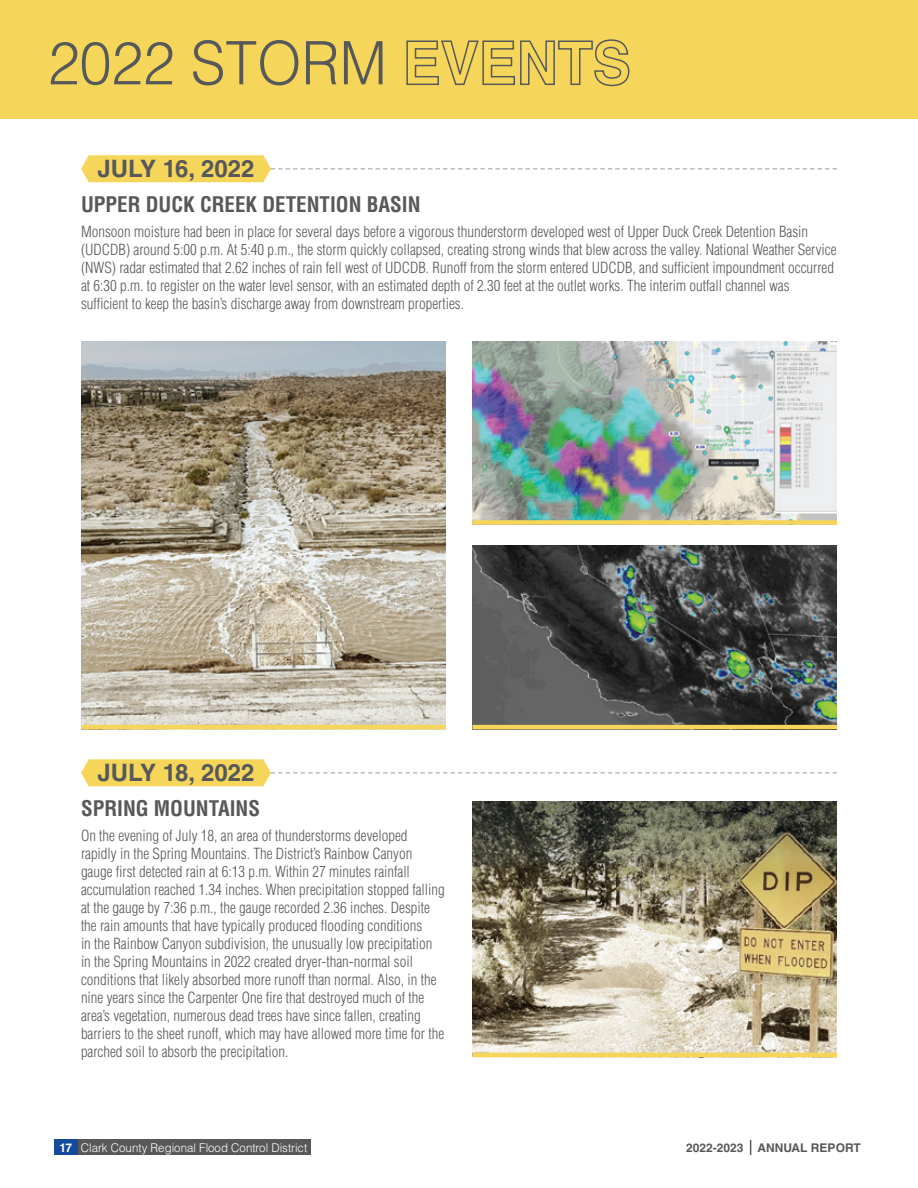
<style>
.page{position:relative;width:918px;height:1188px;background:#fff}
.page>*{position:absolute;margin:0;border:0;box-sizing:border-box;transform-origin:0 0}
.t1{font:300 60px "Helvetica LT Std";color:#57585a;scale:.95 1}
.t2{font:700 24px "Helvetica LT Std";color:#57585a}
.t3{font:700 condensed 21px "Helvetica LT Std";color:#57585a}
.t4{font:300 condensed 15px/18px "Helvetica LT Std";color:#57585a}
.t5{font:300 12px "Helvetica LT Std";color:#fff;scale:.96 1}
.t6{font:700 12px "Helvetica LT Std";color:#57585a}
.s1{font-weight:700}
</style>
<div class="page">
<div style="left:0;top:0;width:918px;height:118px;background:#f5d55a"></div>
<svg style="left:81px;top:155px;width:756px;height:27px"></svg>
<svg style="left:81px;top:759px;width:756px;height:27px"></svg>
<img style="left:81px;top:341px;width:365px;height:384px">
<img style="left:472px;top:341px;width:365px;height:179px">
<img style="left:472px;top:801px;width:365px;height:252px">
<img style="left:472px;top:546px;width:365px;height:179px">
<hr style="left:81px;top:725px;width:365px;height:4px;background:#f5d55a">
<div style="left:472px;top:520px;width:365px;height:5px;background:#f5d55a"></div>
<hr style="left:472px;top:1053px;width:365px;height:4px;background:#f5d55a">
<hr style="left:472px;top:725px;width:365px;height:4px;background:#f5d55a">
<div style="left:54px;top:1140px;width:24px;height:15px;background:#134a9b"></div>
<div style="left:78px;top:1140px;width:233px;height:15px;background:#57585a"></div>
<svg style="left:750px;top:1140px;width:1px;height:15px"></svg>
<h1 class="t1" style="left:48px;top:26px;width:615px">2022 STORM <span class="s1">EVENTS</span></h1>
<h2 class="t2" style="left:98px;top:154px;width:158px">JULY 16, 2022</h2>
<h3 class="t3" style="left:81px;top:192px;width:341px">UPPER DUCK CREEK DETENTION BASIN</h3>
<p class="t4" style="left:81px;top:223px;width:757px">Monsoon moisture had been in place for several days before a vigorous thunderstorm developed west of Upper Duck Creek Detention Basin (UDCDB) around 5:00 p.m. At 5:40 p.m., the storm quickly collapsed, creating strong winds that blew across the valley. National Weather Service (NWS) radar estimated that 2.62 inches of rain fell west of UDCDB. Runoff from the storm entered UDCDB, and sufficient impoundment occurred at 6:30 p.m. to register on the water level sensor, with an estimated depth of 2.30 feet at the outlet works. The interim outfall channel was sufficient to keep the basin’s discharge away from downstream properties.</p>
<h2 class="t2" style="left:98px;top:758px;width:158px">JULY 18, 2022</h2>
<h3 class="t3" style="left:81px;top:796px;width:181px">SPRING MOUNTAINS</h3>
<p class="t4" style="left:81px;top:827px;width:365px">On the evening of July 18, an area of thunderstorms developed rapidly in the Spring Mountains. The District’s Rainbow Canyon gauge first detected rain at 6:13 p.m. Within 27 minutes rainfall accumulation reached 1.34 inches. When precipitation stopped falling at the gauge by 7:36 p.m., the gauge recorded 2.36 inches. Despite the rain amounts that have typically produced flooding conditions<br>in the Rainbow Canyon subdivision, the unusually low precipitation in the Spring Mountains in 2022 created dryer-than-normal soil conditions that likely absorbed more runoff than normal. Also, in the nine years since the Carpenter One fire that destroyed much of the area’s vegetation, numerous dead trees have since fallen, creating barriers to the sheet runoff, which may have allowed more time for the parched soil to absorb the precipitation.</p>
<p class="t5" style="left:59px;top:1140px;width:260px"><span class="s1">17</span> Clark County Regional Flood Control District</p>
<p class="t6" style="left:686px;top:1140px;width:176px">2022-2023 ANNUAL REPORT</p>
</div>
